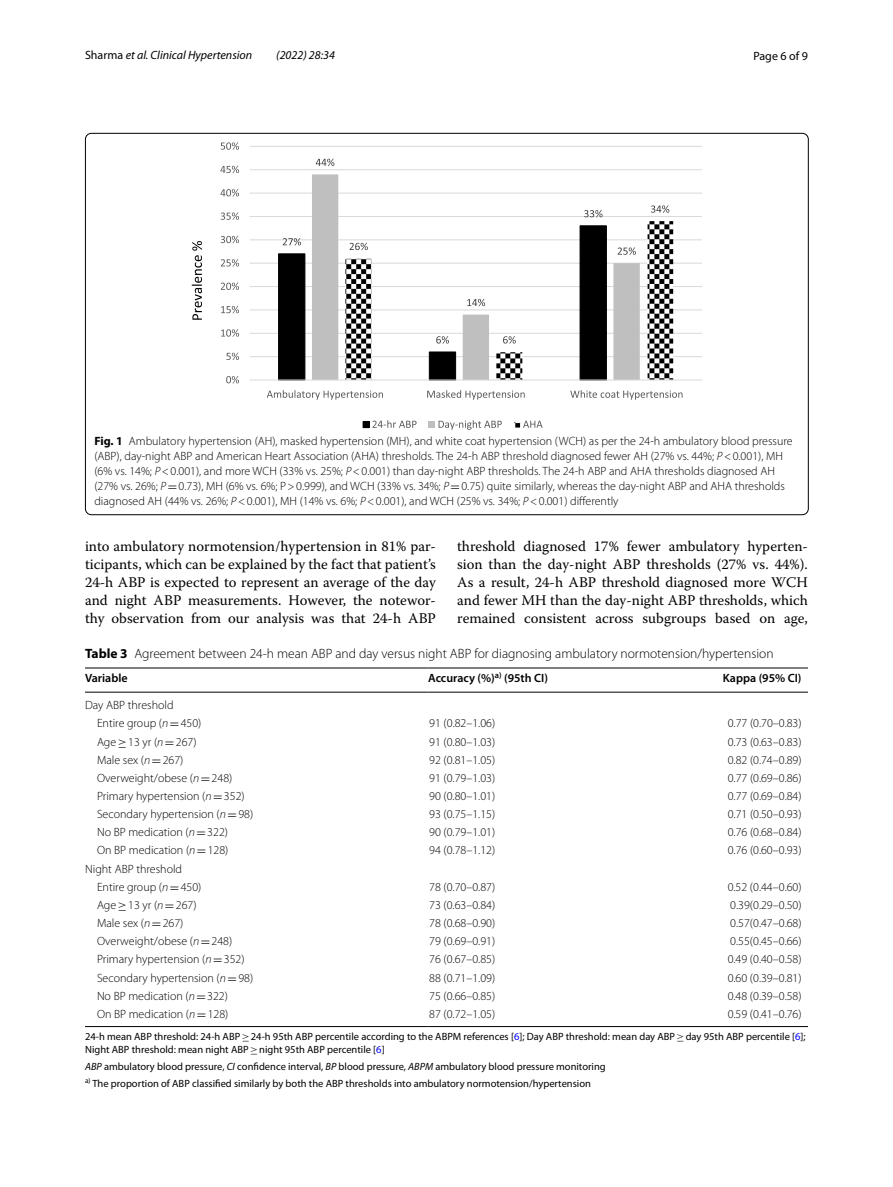
<style>
.page{position:relative;width:893px;height:1187px;background:#fff}
.page>*{position:absolute;margin:0;border:0;box-sizing:border-box;transform-origin:0 0}
.t1{font:14.7px/18px "Warnock Pro";color:#000;text-align:justify}
.t2{font:300 13.5px "Myriad Pro";color:#000}
.t3{font:300 12px/15px "Myriad Pro";color:#000}
.t4{font:italic 12px "Myriad Pro";color:#000}
.t5{font:600 12px "Myriad Pro";color:#000}
.t6{font:12px "Myriad Pro";color:#000}
.t7{font:10.5px/12.8px "Myriad Pro";color:#000}
.s1{font-style:normal}
.s2{font-weight:700}
.s3{font-style:italic}
.s4{font-family:"MTSY";font-weight:400}
.s5{font-family:"MTSY"}
.s6{color:#00f}
</style>
<div class="page">
<hr style="left:250px;top:356px;width:452px;height:1px;background:#d9d9d9">
<hr style="left:250px;top:333px;width:452px;height:1px;background:#d9d9d9">
<hr style="left:250px;top:309px;width:452px;height:1px;background:#d9d9d9">
<hr style="left:250px;top:286px;width:452px;height:1px;background:#d9d9d9">
<hr style="left:250px;top:263px;width:452px;height:1px;background:#d9d9d9">
<hr style="left:250px;top:239px;width:452px;height:1px;background:#d9d9d9">
<hr style="left:250px;top:216px;width:452px;height:1px;background:#d9d9d9">
<hr style="left:250px;top:193px;width:452px;height:1px;background:#d9d9d9">
<hr style="left:250px;top:169px;width:452px;height:1px;background:#d9d9d9">
<hr style="left:250px;top:146px;width:452px;height:1px;background:#d9d9d9">
<img style="left:345px;top:221px;width:328px;height:206px">
<div style="left:278px;top:253px;width:27px;height:127px;background:#000"></div>
<svg style="left:312px;top:174px;width:328px;height:205px"></svg>
<hr style="left:250px;top:379px;width:452px;height:1px;background:#d9d9d9">
<svg style="left:283px;top:238px;width:18px;height:7px"></svg>
<svg style="left:436px;top:336px;width:13px;height:7px"></svg>
<svg style="left:584px;top:210px;width:18px;height:7px"></svg>
<svg style="left:316px;top:159px;width:18px;height:7px"></svg>
<svg style="left:467px;top:299px;width:18px;height:7px"></svg>
<svg style="left:618px;top:247px;width:18px;height:8px"></svg>
<svg style="left:350px;top:243px;width:18px;height:7px"></svg>
<svg style="left:503px;top:336px;width:13px;height:7px"></svg>
<svg style="left:651px;top:205px;width:18px;height:8px"></svg>
<svg style="left:226px;top:376px;width:13px;height:7px"></svg>
<svg style="left:226px;top:352px;width:13px;height:8px"></svg>
<svg style="left:221px;top:329px;width:18px;height:8px"></svg>
<svg style="left:221px;top:306px;width:18px;height:7px"></svg>
<svg style="left:221px;top:282px;width:18px;height:8px"></svg>
<svg style="left:221px;top:259px;width:18px;height:7px"></svg>
<svg style="left:221px;top:236px;width:18px;height:7px"></svg>
<svg style="left:221px;top:212px;width:18px;height:8px"></svg>
<svg style="left:220px;top:189px;width:19px;height:7px"></svg>
<svg style="left:220px;top:166px;width:19px;height:7px"></svg>
<svg style="left:221px;top:142px;width:18px;height:8px"></svg>
<svg style="left:267px;top:390px;width:116px;height:9px"></svg>
<svg style="left:427px;top:390px;width:98px;height:9px"></svg>
<svg style="left:570px;top:390px;width:112px;height:9px"></svg>
<svg style="left:363px;top:420px;width:54px;height:8px"></svg>
<svg style="left:429px;top:420px;width:73px;height:10px"></svg>
<svg style="left:523px;top:420px;width:19px;height:8px"></svg>
<svg style="left:192px;top:241px;width:10px;height:79px"></svg>
<hr style="left:85px;top:667px;width:343px;height:1px;background:#000">
<hr style="left:85px;top:692px;width:343px;height:1px;background:#000">
<hr style="left:428px;top:667px;width:295px;height:1px;background:#000">
<hr style="left:428px;top:692px;width:295px;height:1px;background:#000">
<hr style="left:723px;top:667px;width:85px;height:1px;background:#000">
<hr style="left:723px;top:692px;width:85px;height:1px;background:#000">
<hr style="left:85px;top:1026px;width:343px;height:1px;background:#000">
<hr style="left:428px;top:1026px;width:295px;height:1px;background:#000">
<hr style="left:723px;top:1026px;width:85px;height:1px;background:#000">
<p class="t4" style="left:85px;top:48px;width:169px"><span class="s1">Sharma</span> et al. Clinical Hypertension</p>
<p class="t4" style="left:276px;top:48px;width:60px">(2022) 28:34</p>
<p class="t6" style="left:753px;top:48px;width:56px">Page 6 of 9</p>
<p class="t3" style="left:94px;top:433px;width:700px"><span class="s2">Fig. 1</span> Ambulatory hypertension (AH), masked hypertension (MH), and white coat hypertension (WCH) as per the 24-h ambulatory blood pressure (ABP), day-night ABP and American Heart Association (AHA) thresholds. The 24-h ABP threshold diagnosed fewer AH (27% vs. 44%; <span class="s3">P</span>&lt;0.001), MH (6% vs. 14%; <span class="s3">P</span>&lt;0.001), and more WCH (33% vs. 25%; <span class="s3">P</span>&lt;0.001) than day-night ABP thresholds. The 24-h ABP and AHA thresholds diagnosed AH (27% vs. 26%; <span class="s3">P</span><span class="s4">=</span>0.73), MH (6% vs. 6%; P&gt;0.999), and WCH (33% vs. 34%; <span class="s3">P</span><span class="s4">=</span>0.75) quite similarly, whereas the day-night ABP and AHA thresholds diagnosed AH (44% vs. 26%; <span class="s3">P</span>&lt;0.001), MH (14% vs. 6%; <span class="s3">P</span>&lt;0.001), and WCH (25% vs. 34%; <span class="s3">P</span>&lt;0.001) differently</p>
<p class="t1" style="left:85px;top:537px;width:352px">into ambulatory normotension/hypertension in 81% par&shy;ticipants, which can be explained by the fact that patient’s 24-h ABP is expected to represent an average of the day and night ABP measurements. However, the notewor&shy;thy observation from our analysis was that 24-h ABP</p>
<p class="t1" style="left:457px;top:537px;width:352px">threshold diagnosed 17% fewer ambulatory hyperten&shy;sion than the day-night ABP thresholds (27% vs. 44%).<br>As a result, 24-h ABP threshold diagnosed more WCH and fewer MH than the day-night ABP thresholds, which remained consistent across subgroups based on age,</p>
<p class="t2" style="left:85px;top:646px;width:690px"><span class="s2">Table 3</span> Agreement between 24-h mean ABP and day versus night ABP for diagnosing ambulatory normotension/hypertension</p>
<p class="t5" style="left:85px;top:670px;width:44px">Variable</p>
<p class="t5" style="left:428px;top:670px;width:121px">Accuracy (%)<sup>a)</sup> (95th CI)</p>
<p class="t5" style="left:723px;top:670px;width:80px">Kappa (95% CI)</p>
<p class="t3" style="left:97px;top:696px;width:106px;line-height:18.1px;text-indent:-12px">Day ABP threshold<br>Entire group (<span class="s3">n</span><span class="s4">=</span>450)</p>
<p class="t3" style="left:429px;top:716px;width:68px">91 (0.82–1.06)</p>
<p class="t3" style="left:728px;top:716px;width:75px">0.77 (0.70–0.83)</p>
<p class="t3" style="left:97px;top:734px;width:101px">Age<span class="s4">≥</span>13 yr (<span class="s3">n</span><span class="s4">=</span>267)</p>
<p class="t3" style="left:429px;top:734px;width:68px">91 (0.80–1.03)</p>
<p class="t3" style="left:728px;top:734px;width:75px">0.73 (0.63–0.83)</p>
<p class="t3" style="left:97px;top:752px;width:88px">Male sex (<span class="s3">n</span><span class="s4">=</span>267)</p>
<p class="t3" style="left:429px;top:752px;width:68px">92 (0.81–1.05)</p>
<p class="t3" style="left:728px;top:752px;width:75px">0.82 (0.74–0.89)</p>
<p class="t3" style="left:97px;top:770px;width:137px">Overweight/obese (<span class="s3">n</span><span class="s4">=</span>248)</p>
<p class="t3" style="left:429px;top:770px;width:68px">91 (0.79–1.03)</p>
<p class="t3" style="left:728px;top:770px;width:75px">0.77 (0.69–0.86)</p>
<p class="t3" style="left:97px;top:788px;width:149px">Primary hypertension (<span class="s3">n</span><span class="s4">=</span>352)</p>
<p class="t3" style="left:429px;top:788px;width:68px">90 (0.80–1.01)</p>
<p class="t3" style="left:728px;top:788px;width:75px">0.77 (0.69–0.84)</p>
<p class="t3" style="left:97px;top:806px;width:158px">Secondary hypertension (<span class="s3">n</span><span class="s4">=</span>98)</p>
<p class="t3" style="left:429px;top:806px;width:68px">93 (0.75–1.15)</p>
<p class="t3" style="left:728px;top:806px;width:75px">0.71 (0.50–0.93)</p>
<p class="t3" style="left:97px;top:824px;width:133px">No BP medication (<span class="s3">n</span><span class="s4">=</span>322)</p>
<p class="t3" style="left:429px;top:824px;width:68px">90 (0.79–1.01)</p>
<p class="t3" style="left:728px;top:824px;width:75px">0.76 (0.68–0.84)</p>
<p class="t3" style="left:97px;top:843px;width:133px">On BP medication (<span class="s3">n</span><span class="s4">=</span>128)</p>
<p class="t3" style="left:429px;top:843px;width:68px">94 (0.78–1.12)</p>
<p class="t3" style="left:728px;top:843px;width:75px">0.76 (0.60–0.93)</p>
<p class="t3" style="left:97px;top:859px;width:106px;line-height:18.1px;text-indent:-12px">Night ABP threshold<br>Entire group (<span class="s3">n</span><span class="s4">=</span>450)</p>
<p class="t3" style="left:429px;top:879px;width:68px">78 (0.70–0.87)</p>
<p class="t3" style="left:728px;top:879px;width:75px">0.52 (0.44–0.60)</p>
<p class="t3" style="left:97px;top:897px;width:101px">Age<span class="s4">≥</span>13 yr (<span class="s3">n</span><span class="s4">=</span>267)</p>
<p class="t3" style="left:429px;top:897px;width:68px">73 (0.63–0.84)</p>
<p class="t3" style="left:730px;top:897px;width:73px">0.39(0.29–0.50)</p>
<p class="t3" style="left:97px;top:915px;width:88px">Male sex (<span class="s3">n</span><span class="s4">=</span>267)</p>
<p class="t3" style="left:429px;top:915px;width:68px">78 (0.68–0.90)</p>
<p class="t3" style="left:730px;top:915px;width:73px">0.57(0.47–0.68)</p>
<p class="t3" style="left:97px;top:933px;width:137px">Overweight/obese (<span class="s3">n</span><span class="s4">=</span>248)</p>
<p class="t3" style="left:429px;top:933px;width:68px">79 (0.69–0.91)</p>
<p class="t3" style="left:730px;top:933px;width:73px">0.55(0.45–0.66)</p>
<p class="t3" style="left:97px;top:952px;width:149px">Primary hypertension (<span class="s3">n</span><span class="s4">=</span>352)</p>
<p class="t3" style="left:429px;top:952px;width:68px">76 (0.67–0.85)</p>
<p class="t3" style="left:728px;top:952px;width:75px">0.49 (0.40–0.58)</p>
<p class="t3" style="left:97px;top:970px;width:158px">Secondary hypertension (<span class="s3">n</span><span class="s4">=</span>98)</p>
<p class="t3" style="left:429px;top:970px;width:68px">88 (0.71–1.09)</p>
<p class="t3" style="left:728px;top:970px;width:75px">0.60 (0.39–0.81)</p>
<p class="t3" style="left:97px;top:988px;width:133px">No BP medication (<span class="s3">n</span><span class="s4">=</span>322)</p>
<p class="t3" style="left:429px;top:988px;width:68px">75 (0.66–0.85)</p>
<p class="t3" style="left:728px;top:988px;width:75px">0.48 (0.39–0.58)</p>
<p class="t3" style="left:97px;top:1006px;width:133px">On BP medication (<span class="s3">n</span><span class="s4">=</span>128)</p>
<p class="t3" style="left:429px;top:1006px;width:68px">87 (0.72–1.05)</p>
<p class="t3" style="left:728px;top:1006px;width:75px">0.59 (0.41–0.76)</p>
<p class="t7" style="left:85px;top:1029px;width:722px">24-h mean ABP threshold: 24-h ABP<span class="s5">≥</span>24-h 95th ABP percentile according to the ABPM references [<span class="s6">6</span>]; Day ABP threshold: mean day ABP<span class="s5">≥</span>day 95th ABP percentile [<span class="s6">6</span>];<br>Night ABP threshold: mean night ABP<span class="s5">≥</span>night 95th ABP percentile [<span class="s6">6</span>]</p>
<p class="t7" style="left:85px;top:1057px;width:522px;line-height:17px"><span class="s3">ABP</span> ambulatory blood pressure, <span class="s3">CI</span> confidence interval, <span class="s3">BP</span> blood pressure, <span class="s3">ABPM</span> ambulatory blood pressure monitoring <sup>a)</sup> The proportion of ABP classified similarly by both the ABP thresholds into ambulatory normotension/hypertension</p>
</div>
